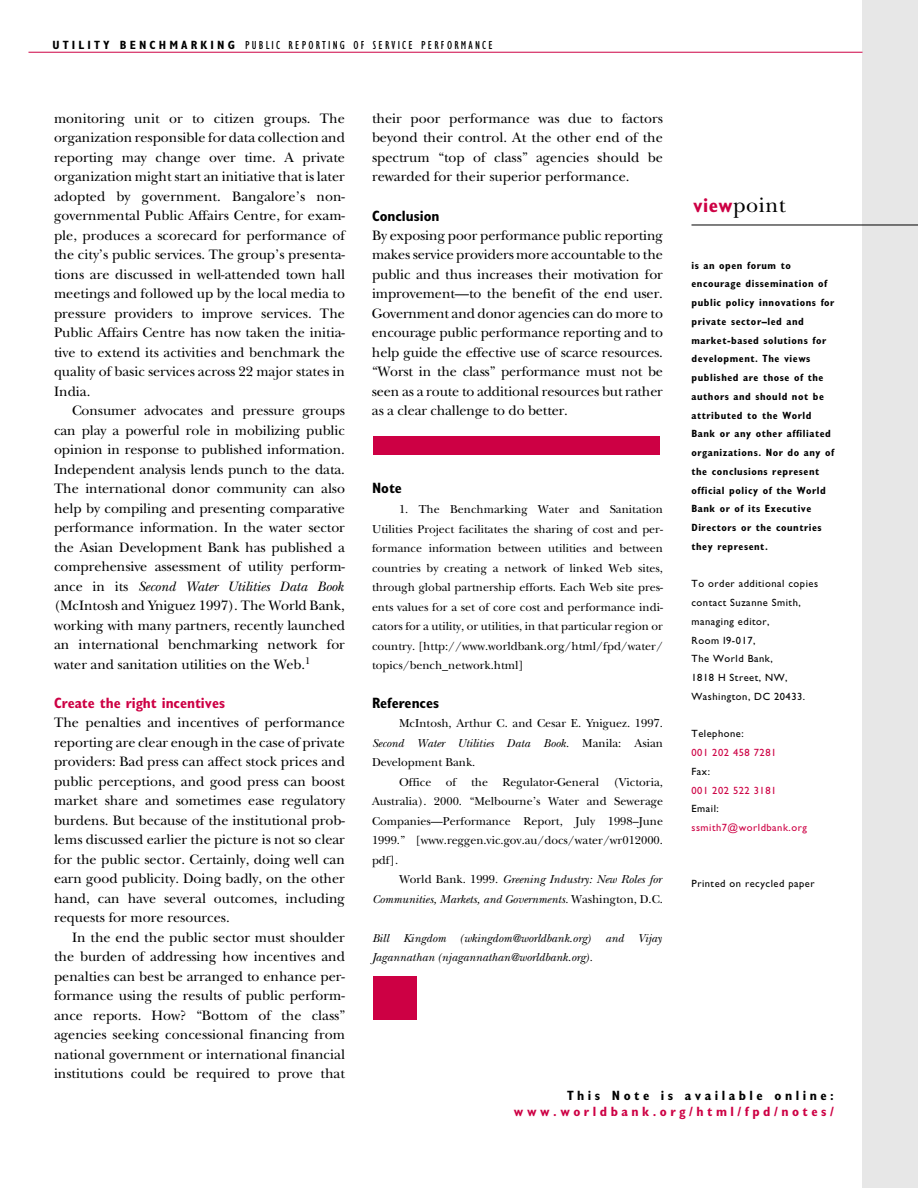
<style>
.page{position:relative;width:918px;height:1188px;background:#fff}
.page>*{position:absolute;margin:0;border:0;box-sizing:border-box;transform-origin:0 0}
.t1{font:21.6px "New Baskerville";letter-spacing:.025em;color:#000}
.t2{font:700 condensed 15px "Gill Sans";color:#cd0044}
.t3{font:700 condensed 15px "Gill Sans";color:#000}
.t4{font:14.25px/19.5px "New Baskerville";color:#000;text-align:justify}
.t5{font:700 condensed 13.5px "Gill Sans";letter-spacing:.26em;color:#cd0044}
.t6{font:700 condensed 13.5px "Gill Sans";letter-spacing:.26em;color:#000}
.t7{font:12px/19.5px "New Baskerville";color:#000;text-align:justify}
.t8{font:italic 12px/19.5px "New Baskerville";color:#000;text-align:right}
.t9{font:condensed 12px "Gill Sans";letter-spacing:.18em;color:#000}
.t10{font:700 condensed 10.5px/18.8px "Gill Sans";letter-spacing:.05em;color:#000}
.t11{font:10.5px/18.8px "Gill Sans";letter-spacing:.05em;color:#000}
.t12{font:10.5px "Gill Sans";letter-spacing:.05em;color:#cd0044}
.s1{font-weight:700}
.s2{font-style:italic}
.s3{font-style:normal}
.s4{font-family:"Gill Sans";font-weight:700;font-stretch:condensed;font-size:19.95px;color:#cd0044}
</style>
<div class="page">
<div style="left:862px;top:0;width:56px;height:1188px;background:#e7e7e7"></div>
<hr style="left:692px;top:225px;width:226px;height:1px;background:#000">
<hr style="left:28px;top:52px;width:834px;height:1px;background:#cd0044">
<div style="left:374px;top:976px;width:43px;height:44px;background:#cd0044"></div>
<div style="left:374px;top:436px;width:286px;height:18px;background:#cd0044"></div>
<p class="t9" style="left:52px;top:41px;width:442px"><span class="s1">UTILITY BENCHMARKING</span> PUBLIC REPORTING OF SERVICE PERFORMANCE</p>
<p class="t4" style="left:54px;top:110px;width:293px">monitoring unit or to citizen groups. The organization responsible for data collection and reporting may change over time. A private organization might start an initiative that is later adopted by government. Bangalore’s non&shy;governmental Public Affairs Centre, for exam&shy;ple, produces a scorecard for performance of the city’s public services. The group’s presenta&shy;tions are discussed in well-attended town hall meetings and followed up by the local media to pressure providers to improve services. The Public Affairs Centre has now taken the initia&shy;tive to extend its activities and benchmark the quality of basic services across 22 major states in India.</p>
<p class="t4" style="left:54px;top:403px;width:293px;text-indent:18px">Consumer advocates and pressure groups can play a powerful role in mobilizing public opinion in response to published information.<br>Independent analysis lends punch to the data.<br>The international donor community can also help by compiling and presenting comparative performance information. In the water sector the Asian Development Bank has published a comprehensive assessment of utility perform&shy;ance in its <span class="s2">Second Water Utilities Data Book </span>(McIntosh and Yniguez 1997). The World Bank, working with many partners, recently launched an international benchmarking network for water and sanitation utilities on the Web.<sup>1</sup></p>
<p class="t2" style="left:54px;top:698px;width:173px">Create the right incentives</p>
<p class="t4" style="left:54px;top:715px;width:293px">The penalties and incentives of performance reporting are clear enough in the case of private providers: Bad press can affect stock prices and public perceptions, and good press can boost market share and sometimes ease regulatory burdens. But because of the institutional prob&shy;lems discussed earlier the picture is not so clear for the public sector. Certainly, doing well can earn good publicity. Doing badly, on the other hand, can have several outcomes, including requests for more resources.</p>
<p class="t4" style="left:54px;top:929px;width:293px;text-indent:18px">In the end the public sector must shoulder the burden of addressing how incentives and penalties can best be arranged to enhance per&shy;formance using the results of public perform&shy;ance reports. How? “Bottom of the class” agencies seeking concessional financing from national government or international financial institutions could be required to prove that</p>
<p class="t4" style="left:372px;top:110px;width:293px">their poor performance was due to factors beyond their control. At the other end of the spectrum “top of class” agencies should be rewarded for their superior performance.</p>
<p class="t3" style="left:372px;top:210px;width:69px">Conclusion</p>
<p class="t4" style="left:372px;top:227px;width:293px">By exposing poor performance public reporting makes service providers more accountable to the public and thus increases their motivation for improvement—to the benefit of the end user.<br>Government and donor agencies can do more to encourage public performance reporting and to help guide the effective use of scarce resources. “Worst in the class” performance must not be seen as a route to additional resources but rather as a clear challenge to do better.</p>
<p class="t3" style="left:372px;top:483px;width:32px">Note</p>
<p class="t7" style="left:372px;top:501px;width:293px;text-indent:27px">1. The Benchmarking Water and Sanitation Utilities Project facilitates the sharing of cost and per&shy;formance information between utilities and between countries by creating a network of linked Web sites, through global partnership efforts. Each Web site pres&shy;ents values for a set of core cost and performance indi&shy;cators for a utility, or utilities, in that particular region or country. [http://www.worldbank.org/html/fpd/water/ topics/bench_network.html]</p>
<p class="t3" style="left:372px;top:698px;width:69px">References</p>
<p class="t7" style="left:372px;top:715px;width:293px;text-indent:27px">McIntosh, Arthur C. and Cesar E. Yniguez. 1997.<br><span class="s2">Second Water Utilities Data Book.</span> Manila: Asian Development Bank.</p>
<p class="t7" style="left:372px;top:774px;width:293px;text-indent:27px">Office of the Regulator-General (Victoria, Australia). 2000. “Melbourne’s Water and Sewerage Companies—Performance Report, July 1998–June 1999.” [www.reggen.vic.gov.au/docs/water/wr012000. pdf].</p>
<p class="t8" style="left:372px;top:871px;width:292px"><span class="s3">World Bank. 1999.</span> Greening Industry: New Roles for<br>Communities, Markets, and Governments. <span class="s3">Washington, D.C.</span></p>
<p class="t8" style="left:372px;top:930px;width:291px;text-align:left">Bill Kingdom (wkingdom@worldbank.org) and Vijay<br>Jagannathan (njagannathan@worldbank.org).</p>
<h1 class="t1" style="left:693px;top:197px;width:94px"><span class="s4">view</span>point</h1>
<p class="t10" style="left:692px;top:257px;width:144px">is an open forum to encourage dissemination of public policy innovations for private sector–led and market-based solutions for development. The views published are those of the authors and should not be attributed to the World<br>Bank or any other affiliated organizations. Nor do any of the conclusions represent official policy of the World<br>Bank or of its Executive<br>Directors or the countries they represent.</p>
<p class="t11" style="left:692px;top:576px;width:128px">To order additional copies contact Suzanne Smith, managing editor,<br>Room I9-017,<br>The World Bank,<br>1818 H Street, NW,<br>Washington, DC 20433.</p>
<p class="t11" style="left:692px;top:726px;width:54px">Telephone:</p>
<p class="t12" style="left:692px;top:749px;width:86px">001 202 458 7281</p>
<p class="t11" style="left:692px;top:763px;width:20px">Fax:</p>
<p class="t12" style="left:692px;top:786px;width:86px">001 202 522 3181</p>
<p class="t11" style="left:692px;top:801px;width:29px">Email:</p>
<p class="t12" style="left:692px;top:824px;width:117px">ssmith7@worldbank.org</p>
<p class="t11" style="left:692px;top:876px;width:125px">Printed on recycled paper</p>
<p class="t6" style="left:567px;top:1090px;width:268px">This Note is available online:</p>
<p class="t5" style="left:514px;top:1107px;width:322px">www.worldbank.org/html/fpd/notes/</p>
</div>
